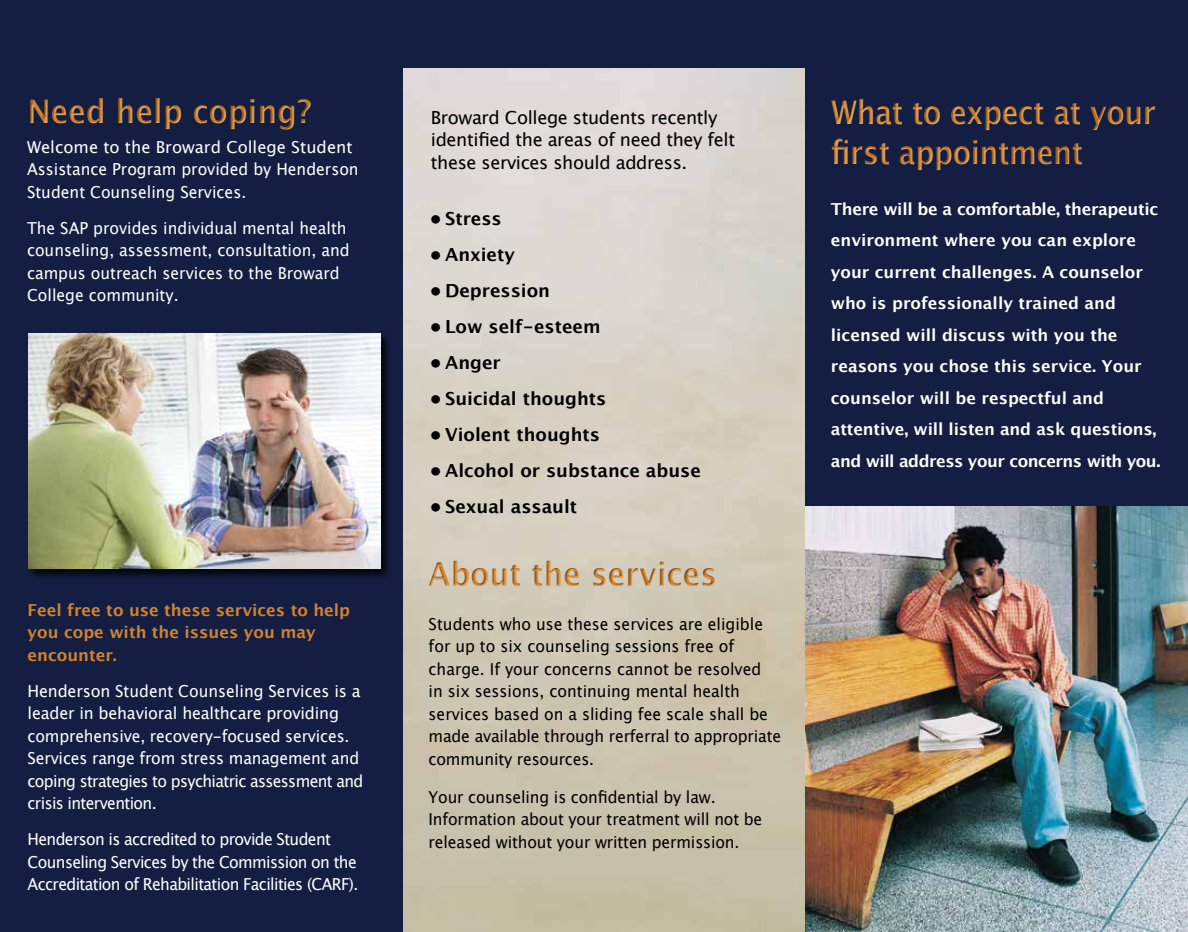
<style>
.page{position:relative;width:1188px;height:932px;background:#fff}
.page>*{position:absolute;margin:0;border:0;box-sizing:border-box;transform-origin:0 0}
.t1{font:700 33px/39.6px "Lucida Grande";letter-spacing:-.02em;color:#d2832f;scale:.88 1}
.t2{font:700 33px "Lucida Grande";color:#d2832f;scale:.91 1}
.t3{font:700 18px "Lucida Grande";color:#000}
.t4{font:18px/22.5px "Lucida Grande";letter-spacing:-.02em;color:#000}
.t5{font:16.5px/22.5px "Lucida Grande";color:#000;scale:.95 1}
.t6{font:16.5px/22.5px "Lucida Grande";letter-spacing:-.01em;color:#fff}
.t7{font:700 16.5px/31.5px "Lucida Grande";color:#fff}
.t8{font:16.5px/22.5px "Lucida Grande";letter-spacing:-.01em;color:#fff;scale:.95 1}
.t9{font:16.5px/22.5px "Lucida Grande";letter-spacing:-.04em;color:#fff;scale:.95 1}
.t10{font:700 16.5px/22.5px "Lucida Grande";color:#d2832f}
</style>
<div class="page">
<div style="left:0;top:0;width:1188px;height:68px;background:#131e42"></div>
<div style="left:408px;top:554px;width:329px;height:53px;background:#d1cab5"></div>
<div style="left:407px;top:547px;width:330px;height:53px;background:#000;opacity:.48"></div>
<div style="left:0;top:68px;width:403px;height:864px;background:#131e42"></div>
<div style="left:9px;top:83px;width:324px;height:57px;background:#000;opacity:.48"></div>
<img style="left:805px;top:506px;width:383px;height:426px">
<div style="left:805px;top:66px;width:383px;height:440px;background:#131e42"></div>
<div style="left:809px;top:86px;width:368px;height:94px;background:#000;opacity:.48"></div>
<div style="left:28px;top:333px;width:364px;height:247px;background:#000;opacity:.75"></div>
<img style="left:28px;top:333px;width:352px;height:235px">
<h1 class="t2" style="left:28px;top:84px;width:314px">Need help coping?</h1>
<p class="t6" style="left:27px;top:135px;width:333px">Welcome to the Broward College Student<br>Assistance Program provided by Henderson<br>Student Counseling Services.</p>
<p class="t8" style="left:27px;top:216px;width:341px">The SAP provides individual mental health counseling, assessment, consultation, and campus outreach services to the Broward College community.</p>
<p class="t10" style="left:28px;top:598px;width:324px">Feel free to use these services to help you cope with the issues you may encounter.</p>
<p class="t6" style="left:28px;top:679px;width:337px">Henderson Student Counseling Services is a leader in behavioral healthcare providing comprehensive, recovery-focused services.<br>Services range from stress management and coping strategies to psychiatric assessment and crisis intervention.</p>
<p class="t9" style="left:28px;top:828px;width:350px">Henderson is accredited to provide Student<br>Counseling Services by the Commission on the<br>Accreditation of Rehabilitation Facilities (CARF).</p>
<p class="t4" style="left:431px;top:106px;width:306px">Broward College students recently identified the areas of need they felt these services should address.</p>
<p class="t3" style="left:430px;top:204px;width:73px">• Stress</p>
<p class="t3" style="left:430px;top:240px;width:86px">• Anxiety</p>
<p class="t3" style="left:430px;top:276px;width:122px">• Depression</p>
<p class="t3" style="left:430px;top:312px;width:172px">• Low self-esteem</p>
<p class="t3" style="left:430px;top:348px;width:72px">• Anger</p>
<p class="t3" style="left:430px;top:384px;width:178px">• Suicidal thoughts</p>
<p class="t3" style="left:430px;top:420px;width:171px">• Violent thoughts</p>
<p class="t3" style="left:430px;top:456px;width:272px">• Alcohol or substance abuse</p>
<p class="t3" style="left:430px;top:492px;width:149px">• Sexual assault</p>
<h1 class="t2" style="left:429px;top:547px;width:319px">About the services</h1>
<p class="t5" style="left:429px;top:613px;width:373px">Students who use these services are eligible for up to six counseling sessions free of charge. If your concerns cannot be resolved<br>in six sessions, continuing mental health services based on a sliding fee scale shall be made available through rerferral to appropriate community resources.</p>
<p class="t5" style="left:429px;top:785px;width:353px">Your counseling is confidential by law.<br>Information about your treatment will not be released without your written permission.</p>
<h1 class="t1" style="left:831px;top:92px;width:371px">What to expect at your first appointment</h1>
<p class="t7" style="left:831px;top:193px;width:331px">There will be a comfortable, therapeutic environment where you can explore your current challenges. A counselor who is professionally trained and licensed will discuss with you the reasons you chose this service. Your counselor will be respectful and attentive, will listen and ask questions, and will address your concerns with you.</p>
</div>
